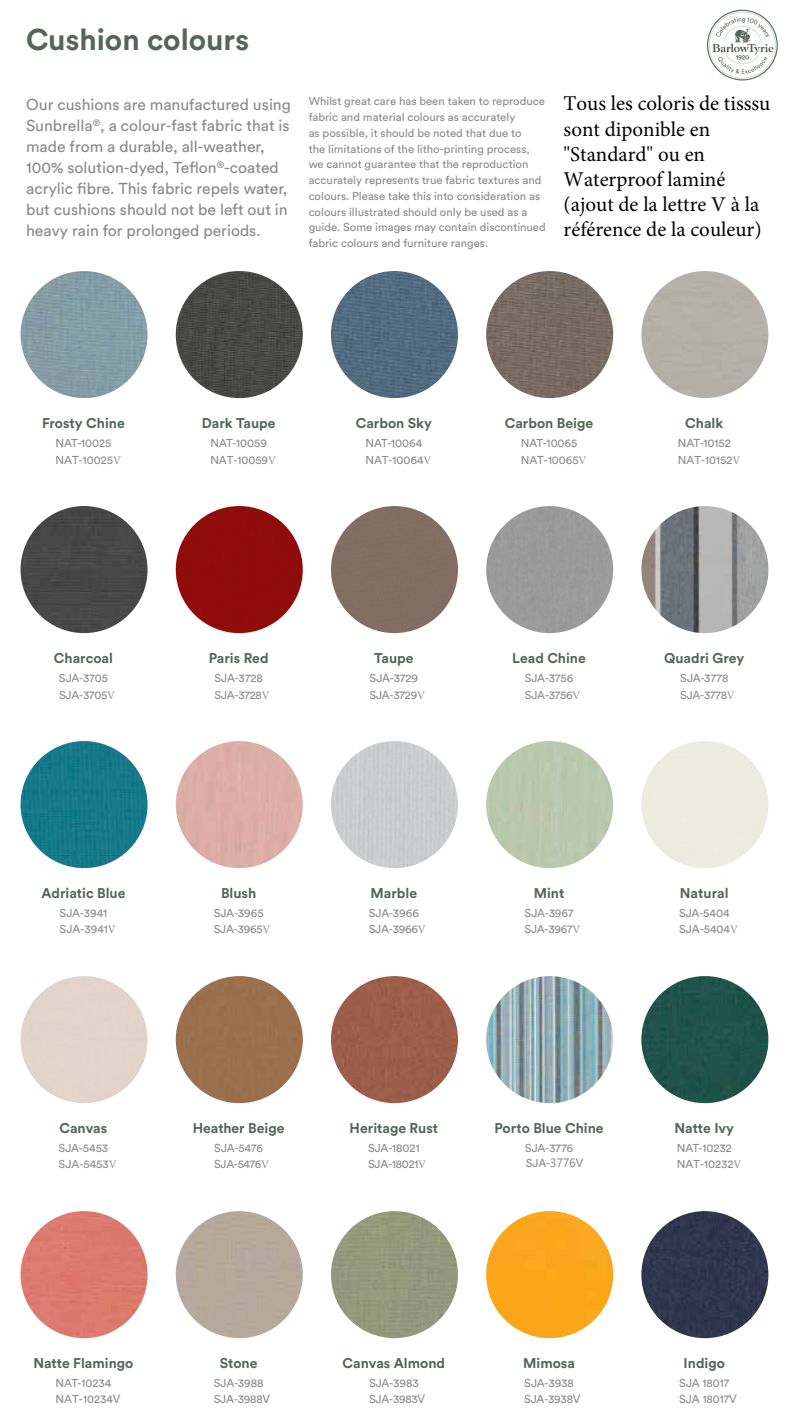
<style>
.page{position:relative;width:789px;height:1417px;background:#fff}
.page>*{position:absolute;margin:0;border:0;box-sizing:border-box;transform-origin:0 0}
.t1{font:700 29.75px "Circular Pro";color:#536657}
.t2{font:21px/25.2px "Minion Pro";color:#000}
.t3{font:15.75px/21px "Circular Pro";color:#898a8d}
.t4{font:700 14px "Circular Pro";color:#536657}
.t5{font:11.38px/15.8px "Circular Pro";color:#898a8d}
.t6{font:11.38px "Circular Pro";letter-spacing:-.02em;color:#898a8d}
.t7{font:11.38px "Microsoft Ya Hei";letter-spacing:-.02em;color:#898a8d}
.s1{font-family:"Minion Pro"}
.s2{font-family:"Circular Pro"}
.s3{font-family:"Microsoft Ya Hei"}
</style>
<div class="page">
<img style="left:21px;top:271px;width:127px;height:127px;border-radius:63px">
<img style="left:176px;top:271px;width:127px;height:127px;border-radius:63px">
<img style="left:331px;top:271px;width:127px;height:127px;border-radius:63px">
<img style="left:486px;top:271px;width:127px;height:127px;border-radius:63px">
<div style="left:641px;top:271px;width:127px;height:127px;background:#b5b1a8;border-radius:63px"></div>
<div style="left:21px;top:506px;width:127px;height:127px;background:#474747;border-radius:63px"></div>
<div style="left:176px;top:506px;width:127px;height:127px;background:#8e0c0a;border-radius:63px"></div>
<div style="left:331px;top:506px;width:127px;height:127px;background:#826e62;border-radius:63px"></div>
<div style="left:486px;top:506px;width:127px;height:127px;background:#9b9b9b;border-radius:63px"></div>
<img style="left:641px;top:506px;width:127px;height:127px;border-radius:63px">
<div style="left:21px;top:741px;width:127px;height:127px;background:#167989;border-radius:63px"></div>
<div style="left:176px;top:741px;width:127px;height:127px;background:#ddada6;border-radius:63px"></div>
<div style="left:331px;top:741px;width:127px;height:127px;background:#cbccce;border-radius:63px"></div>
<div style="left:486px;top:741px;width:127px;height:127px;background:#bac8ad;border-radius:63px"></div>
<div style="left:21px;top:975px;width:127px;height:127px;background:#e2d4ca;border-radius:63px"></div>
<div style="left:176px;top:975px;width:127px;height:127px;background:#9c704d;border-radius:63px"></div>
<div style="left:331px;top:975px;width:127px;height:127px;background:#9c5d4b;border-radius:63px"></div>
<img style="left:486px;top:975px;width:127px;height:127px;border-radius:63px">
<div style="left:641px;top:975px;width:127px;height:127px;background:#20524b;border-radius:63px"></div>
<div style="left:21px;top:1210px;width:127px;height:127px;background:#dd7a6f;border-radius:63px"></div>
<div style="left:176px;top:1210px;width:127px;height:127px;background:#b6a999;border-radius:63px"></div>
<div style="left:331px;top:1210px;width:127px;height:127px;background:#94987d;border-radius:63px"></div>
<div style="left:486px;top:1210px;width:127px;height:127px;background:#f9a61a;border-radius:63px"></div>
<div style="left:641px;top:1210px;width:127px;height:127px;background:#2f354d;border-radius:63px"></div>
<svg style="left:707px;top:10px;width:71px;height:70px"></svg>
<h1 class="t1" style="left:26px;top:19px;width:224px">Cushion colours</h1>
<p class="t3" style="left:26px;top:93px;width:266px">Our cushions are manufactured using Sunbrella<sup>®</sup>, a colour-fast fabric that is made from a durable, all-weather, 100% solution-dyed, Teflon<sup>®</sup>-coated acrylic fibre. This fabric repels water, but cushions should not be left out in heavy rain for prolonged periods.</p>
<p class="t5" style="left:309px;top:93px;width:239px">Whilst great care has been taken to reproduce fabric and material colours as accurately<br>as possible, it should be noted that due to<br>the limitations of the litho-printing process, we cannot guarantee that the reproduction accurately represents true fabric textures and colours. Please take this into consideration as colours illustrated should only be used as a guide. Some images may contain discontinued fabric colours and furniture ranges.</p>
<h2 class="t2" style="left:563px;top:91px;width:208px">Tous les coloris de tisssu sont diponible en "Standard" ou en<br>Waterproof laminé (ajout de la lettre V à la référence de la couleur)</h2>
<p class="t4" style="left:42px;top:414px;width:84px">Frosty Chine</p>
<p class="t5" style="left:55px;top:434px;width:58px">NAT-10025</p>
<p class="t4" style="left:202px;top:414px;width:75px">Dark Taupe</p>
<p class="t5" style="left:210px;top:434px;width:58px">NAT-10059</p>
<p class="t4" style="left:356px;top:414px;width:77px">Carbon Sky</p>
<p class="t5" style="left:365px;top:434px;width:58px">NAT-10064</p>
<p class="t4" style="left:505px;top:414px;width:90px">Carbon Beige</p>
<p class="t5" style="left:521px;top:434px;width:58px">NAT-10065</p>
<p class="t4" style="left:685px;top:414px;width:39px">Chalk</p>
<p class="t5" style="left:678px;top:434px;width:55px">NAT-10152</p>
<p class="t5" style="left:55px;top:452px;width:67px">NAT-10025<span class="s1">V</span></p>
<p class="t5" style="left:210px;top:452px;width:67px">NAT-10059<span class="s1">V</span></p>
<p class="t5" style="left:365px;top:452px;width:68px">NAT-10064<span class="s1">V</span></p>
<p class="t5" style="left:521px;top:452px;width:67px">NAT-10065<span class="s1">V</span></p>
<p class="t5" style="left:678px;top:452px;width:64px">NAT-10152<span class="s1">V</span></p>
<p class="t4" style="left:54px;top:648px;width:60px">Charcoal</p>
<p class="t5" style="left:59px;top:669px;width:50px">SJA-3705</p>
<p class="t4" style="left:209px;top:648px;width:61px">Paris Red</p>
<p class="t5" style="left:214px;top:669px;width:50px">SJA-3728</p>
<p class="t4" style="left:374px;top:648px;width:41px">Taupe</p>
<p class="t5" style="left:369px;top:669px;width:50px">SJA-3729</p>
<p class="t4" style="left:512px;top:648px;width:75px">Lead Chine</p>
<p class="t5" style="left:525px;top:669px;width:50px">SJA-3756</p>
<p class="t4" style="left:664px;top:648px;width:82px">Quadri Grey</p>
<p class="t5" style="left:680px;top:669px;width:50px">SJA-3778</p>
<p class="t5" style="left:59px;top:687px;width:58px">SJA-3705<span class="s1">V</span></p>
<p class="t5" style="left:214px;top:687px;width:57px">SJA-3728<span class="s1">V</span></p>
<p class="t5" style="left:370px;top:687px;width:57px">SJA-3729<span class="s1">V</span></p>
<p class="t5" style="left:525px;top:687px;width:57px">SJA-3756<span class="s1">V</span></p>
<p class="t5" style="left:680px;top:687px;width:56px">SJA-3778<span class="s1">V</span></p>
<p class="t4" style="left:41px;top:883px;width:85px">Adriatic Blue</p>
<p class="t5" style="left:60px;top:904px;width:49px">SJA-3941</p>
<p class="t4" style="left:221px;top:883px;width:37px">Blush</p>
<p class="t5" style="left:214px;top:904px;width:51px">SJA-3965</p>
<p class="t4" style="left:370px;top:883px;width:48px">Marble</p>
<p class="t5" style="left:369px;top:904px;width:52px">SJA-3966</p>
<p class="t4" style="left:534px;top:883px;width:32px">Mint</p>
<p class="t5" style="left:524px;top:904px;width:51px">SJA-3967</p>
<p class="t4" style="left:680px;top:883px;width:50px">Natural</p>
<p class="t5" style="left:679px;top:904px;width:52px">SJA-5404</p>
<p class="t5" style="left:60px;top:920px;width:58px">SJA-3941<span class="s1">V</span></p>
<p class="t5" style="left:214px;top:920px;width:58px">SJA-3965<span class="s1">V</span></p>
<p class="t5" style="left:369px;top:920px;width:59px">SJA-3966<span class="s1">V</span></p>
<p class="t5" style="left:524px;top:920px;width:58px">SJA-3967<span class="s1">V</span></p>
<p class="t5" style="left:679px;top:920px;width:61px">SJA-5404<span class="s1">V</span></p>
<p class="t4" style="left:60px;top:1118px;width:49px">Canvas</p>
<p class="t5" style="left:59px;top:1139px;width:51px">SJA-5453</p>
<p class="t4" style="left:193px;top:1118px;width:93px">Heather Beige</p>
<p class="t5" style="left:214px;top:1139px;width:50px">SJA-5476</p>
<p class="t4" style="left:350px;top:1118px;width:90px">Heritage Rust</p>
<p class="t5" style="left:368px;top:1139px;width:53px">SJA-18021</p>
<p class="t4" style="left:494px;top:1118px;width:111px">Porto Blue Chine</p>
<p class="t5" style="left:525px;top:1139px;width:50px">SJA-3776</p>
<p class="t4" style="left:674px;top:1118px;width:61px">Natte Ivy</p>
<p class="t5" style="left:676px;top:1139px;width:57px">NAT-10232</p>
<p class="t5" style="left:59px;top:1155px;width:60px">SJA-5453<span class="s1">V</span></p>
<p class="t5" style="left:214px;top:1155px;width:56px">SJA-5476<span class="s1">V</span></p>
<p class="t6" style="left:368px;top:1155px;width:60px">SJA-18021<span class="s1">V</span></p>
<p class="t7" style="left:526px;top:1154px;width:59px"><span class="s2">SJA-</span>3776V</p>
<p class="t5" style="left:676px;top:1155px;width:66px">NAT-10232<span class="s1">V</span></p>
<p class="t4" style="left:33px;top:1353px;width:102px">Natte Flamingo</p>
<p class="t5" style="left:56px;top:1374px;width:57px">NAT-10234</p>
<p class="t4" style="left:220px;top:1353px;width:39px">Stone</p>
<p class="t5" style="left:214px;top:1374px;width:51px">SJA-3988</p>
<p class="t4" style="left:343px;top:1353px;width:104px">Canvas Almond</p>
<p class="t5" style="left:369px;top:1374px;width:51px">SJA-3983</p>
<p class="t4" style="left:523px;top:1353px;width:53px">Mimosa</p>
<p class="t5" style="left:524px;top:1374px;width:51px">SJA-3938</p>
<p class="t4" style="left:683px;top:1353px;width:43px">Indigo</p>
<p class="t5" style="left:679px;top:1374px;width:52px">SJA 18017</p>
<p class="t5" style="left:56px;top:1389px;width:66px">NAT-10234<span class="s3">V</span></p>
<p class="t5" style="left:214px;top:1389px;width:58px">SJA-3988<span class="s3">V</span></p>
<p class="t5" style="left:369px;top:1389px;width:58px">SJA-3983<span class="s3">V</span></p>
<p class="t5" style="left:524px;top:1389px;width:58px">SJA-3938<span class="s3">V</span></p>
<p class="t5" style="left:679px;top:1389px;width:59px">SJA 18017<span class="s3">V</span></p>
</div>
